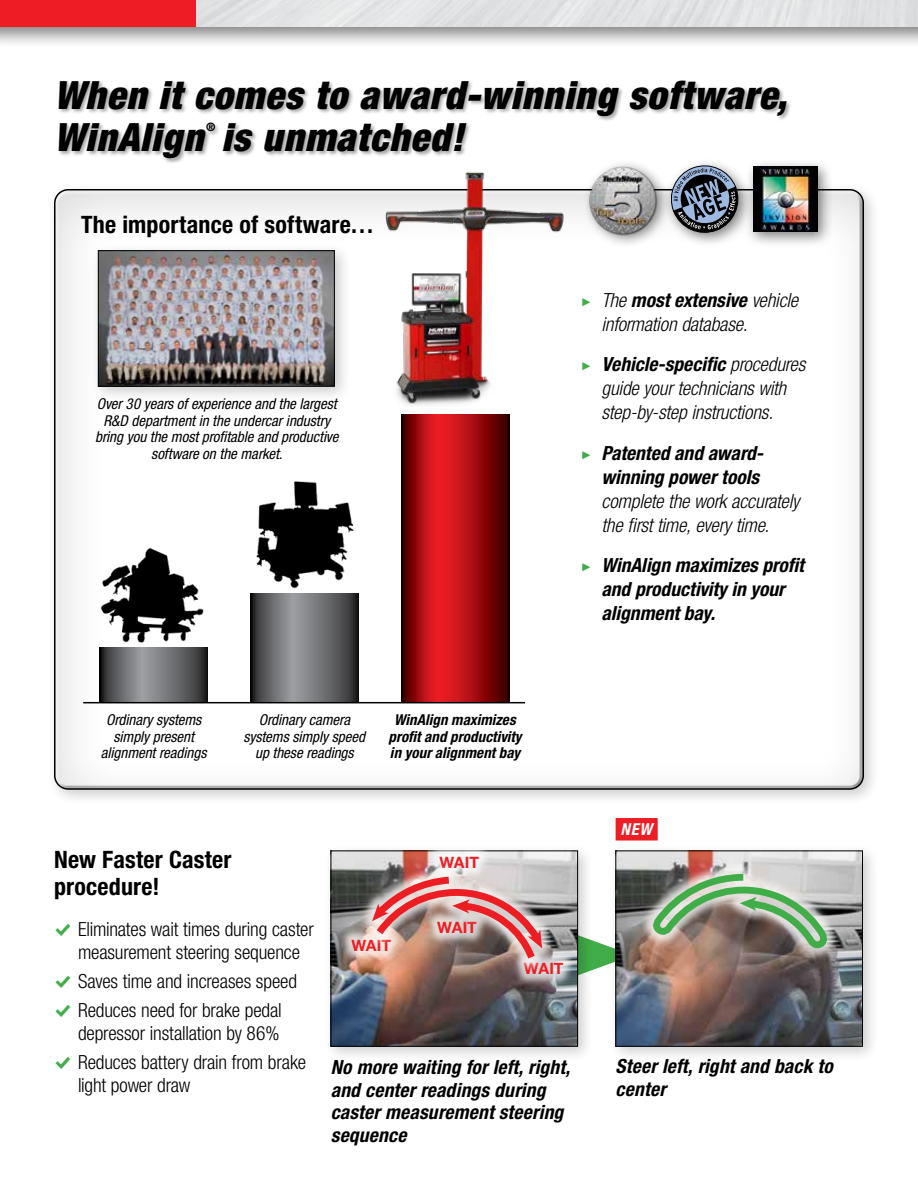
<style>
.page{position:relative;width:918px;height:1188px;background:#fff}
.page>*{position:absolute;margin:0;border:0;box-sizing:border-box;transform-origin:0 0}
.t1{font:italic 900 condensed 39px/42px "Helvetica Neue LT Std";letter-spacing:.025em;color:#000}
.t2{font:700 condensed 24px/27px "Helvetica Neue LT Std";letter-spacing:.01em;color:#000}
.t3{font:italic 700 condensed 19.5px/22.5px "Helvetica Neue LT Std";letter-spacing:.005em;color:#000}
.t4{font:300 condensed 19.5px/29.2px "Helvetica Neue LT Std";letter-spacing:-.01em;color:#000;text-align:center}
.t5{font:italic 300 condensed 19.5px/24px "Helvetica Neue LT Std";letter-spacing:-.01em;color:#000}
.t6{font:italic 700 condensed 16.5px "Helvetica Neue LT Std";color:#fff}
.t7{font:700 15.75px "Helvetica Neue LT Std";color:#ed1d24}
.t8{font:italic condensed 15px/16.5px "Helvetica Neue LT Std";color:#000;text-align:center}
.t9{font:italic 700 condensed 15px/16.5px "Helvetica Neue LT Std";letter-spacing:.005em;color:#000;text-align:center}
.t10{font:700 condensed 11.7px "Helvetica Neue LT Std";color:#000}
.s1{font-family:"Modern Pictograms";font-weight:400;font-style:normal;font-stretch:normal;color:#41ad49}
.s2{font-weight:700}
.s3{font-family:"Modern Pictograms";font-weight:400;font-stretch:normal;font-size:21px;color:#41ad49}
</style>
<div class="page">
<div style="left:0;top:0;width:918px;height:49px;background:#000;opacity:.5"></div>
<img style="left:196px;top:0;width:722px;height:27px">
<div style="left:0;top:0;width:196px;height:27px;background:#ed1d24"></div>
<div style="left:47px;top:182px;width:834px;height:625px;background:#000;opacity:.2"></div>
<div style="left:54px;top:189px;width:812px;height:601px;background:#000;opacity:.5"></div>
<svg style="left:595px;top:941px;width:13px;height:28px"></svg>
<div style="left:608px;top:843px;width:272px;height:221px;background:#000;opacity:.2"></div>
<img style="left:617px;top:852px;width:244px;height:193px">
<div style="left:615px;top:850px;width:248px;height:197px;border:1px solid #000"></div>
<div style="left:323px;top:843px;width:272px;height:221px;background:#000;opacity:.2"></div>
<img style="left:333px;top:852px;width:243px;height:193px">
<div style="left:331px;top:850px;width:247px;height:197px;border:1px solid #000"></div>
<div style="left:427px;top:844px;width:64px;height:37px;background:#fff;opacity:.75"></div>
<div style="left:339px;top:926px;width:64px;height:38px;background:#fff;opacity:.75"></div>
<div style="left:512px;top:950px;width:64px;height:37px;background:#fff;opacity:.75"></div>
<div style="left:360px;top:864px;width:195px;height:107px;background:#fff;opacity:.75"></div>
<img style="left:370px;top:873px;width:176px;height:93px">
<div style="left:640px;top:861px;width:200px;height:100px;background:#fff;opacity:.75"></div>
<svg style="left:651px;top:871px;width:178px;height:94px;background:#929782"></svg>
<div style="left:57px;top:79px;width:735px;height:85px;background:#000;opacity:.35"></div>
<svg style="left:401px;top:415px;width:108px;height:287px;background:#9d0c10"></svg>
<svg style="left:250px;top:593px;width:108px;height:109px;background:#646568"></svg>
<svg style="left:100px;top:647px;width:108px;height:55px;background:#656668"></svg>
<img style="left:249px;top:473px;width:113px;height:120px">
<img style="left:99px;top:544px;width:108px;height:100px">
<hr style="left:83px;top:702px;width:442px;height:1px;background:#000">
<div style="left:663px;top:158px;width:91px;height:90px;background:#000;opacity:.5"></div>
<svg style="left:672px;top:166px;width:66px;height:67px;background:#6a7482"></svg>
<div style="left:745px;top:159px;width:88px;height:89px;background:#000;opacity:.5"></div>
<img style="left:753px;top:167px;width:65px;height:65px">
<div style="left:582px;top:159px;width:90px;height:90px;background:#000;opacity:.5"></div>
<img style="left:585px;top:162px;width:75px;height:76px">
<div style="left:91px;top:243px;width:261px;height:161px;background:#000;opacity:.2"></div>
<img style="left:100px;top:252px;width:233px;height:133px">
<div style="left:98px;top:250px;width:237px;height:137px;border:1px solid #000"></div>
<img style="left:373px;top:147px;width:207px;height:260px">
<div style="left:616px;top:818px;width:42px;height:23px;background:#ed1d24"></div>
<h1 class="t1" style="left:54px;top:74px;width:734px">When it comes to award-winning software,<br>WinAlign</h1>
<p class="t10" style="left:206px;top:120px;width:11px">®</p>
<h1 class="t1" style="left:221px;top:116px;width:244px">is unmatched!</h1>
<h2 class="t2" style="left:81px;top:211px;width:295px">The importance of software…</h2>
<p class="t8" style="left:95px;top:396px;width:245px">Over 30 years of experience and the largest R&amp;D department in the undercar industry bring you the most profitable and productive software on the market.</p>
<p class="t8" style="left:101px;top:712px;width:107px">Ordinary systems simply present alignment readings</p>
<p class="t8" style="left:244px;top:712px;width:123px">Ordinary camera systems simply speed up these readings</p>
<p class="t9" style="left:388px;top:712px;width:135px">WinAlign maximizes profit and productivity in your alignment bay</p>
<h2 class="t2" style="left:54px;top:845px;width:179px">New Faster Caster procedure!</h2>
<p class="t7" style="left:439px;top:853px;width:41px">WAIT</p>
<h3 class="t5" style="left:602px;top:289px;width:198px;text-indent:-21px"><span class="s1">&gt;</span> The <span class="s2">most extensive</span> vehicle information database.</h3>
<h3 class="t5" style="left:580px;top:353px;width:226px;text-align:center"><span class="s1">&gt;</span> <span class="s2">Vehicle-specific</span> procedures guide your technicians with step-by-step instructions.</h3>
<h3 class="t3" style="left:580px;top:441px;width:185px;line-height:24px;text-align:right"><span class="s1">&gt;</span> Patented and award&shy;winning power tools</h3>
<h3 class="t5" style="left:602px;top:489px;width:199px">complete the work accurately the first time, every time.</h3>
<h3 class="t3" style="left:602px;top:553px;width:204px;line-height:24px;text-indent:-21px"><span class="s1">&gt;</span> WinAlign maximizes profit and productivity in your alignment bay.</h3>
<p class="t6" style="left:620px;top:819px;width:33px">NEW</p>
<h3 class="t4" style="left:54px;top:918px;width:261px;line-height:22.5px"><span class="s3">%</span> Eliminates wait times during caster measurement steering sequence</h3>
<h3 class="t4" style="left:54px;top:966px;width:245px;text-align:left"><span class="s3">%</span> Saves time and increases speed <span class="s3">%</span> Reduces need for brake pedal</h3>
<h3 class="t4" style="left:54px;top:1018px;width:254px">depressor installation by 86%<br><span class="s3">%</span> Reduces battery drain from brake</h3>
<h3 class="t4" style="left:78px;top:1070px;width:114px">light power draw</h3>
<p class="t7" style="left:351px;top:935px;width:41px">WAIT</p>
<p class="t7" style="left:437px;top:918px;width:41px">WAIT</p>
<p class="t7" style="left:524px;top:959px;width:41px">WAIT</p>
<h3 class="t3" style="left:331px;top:1056px;width:241px">No more waiting for left, right, and center readings during caster measurement steering sequence</h3>
<h3 class="t3" style="left:616px;top:1055px;width:219px">Steer left, right and back to center</h3>
</div>
